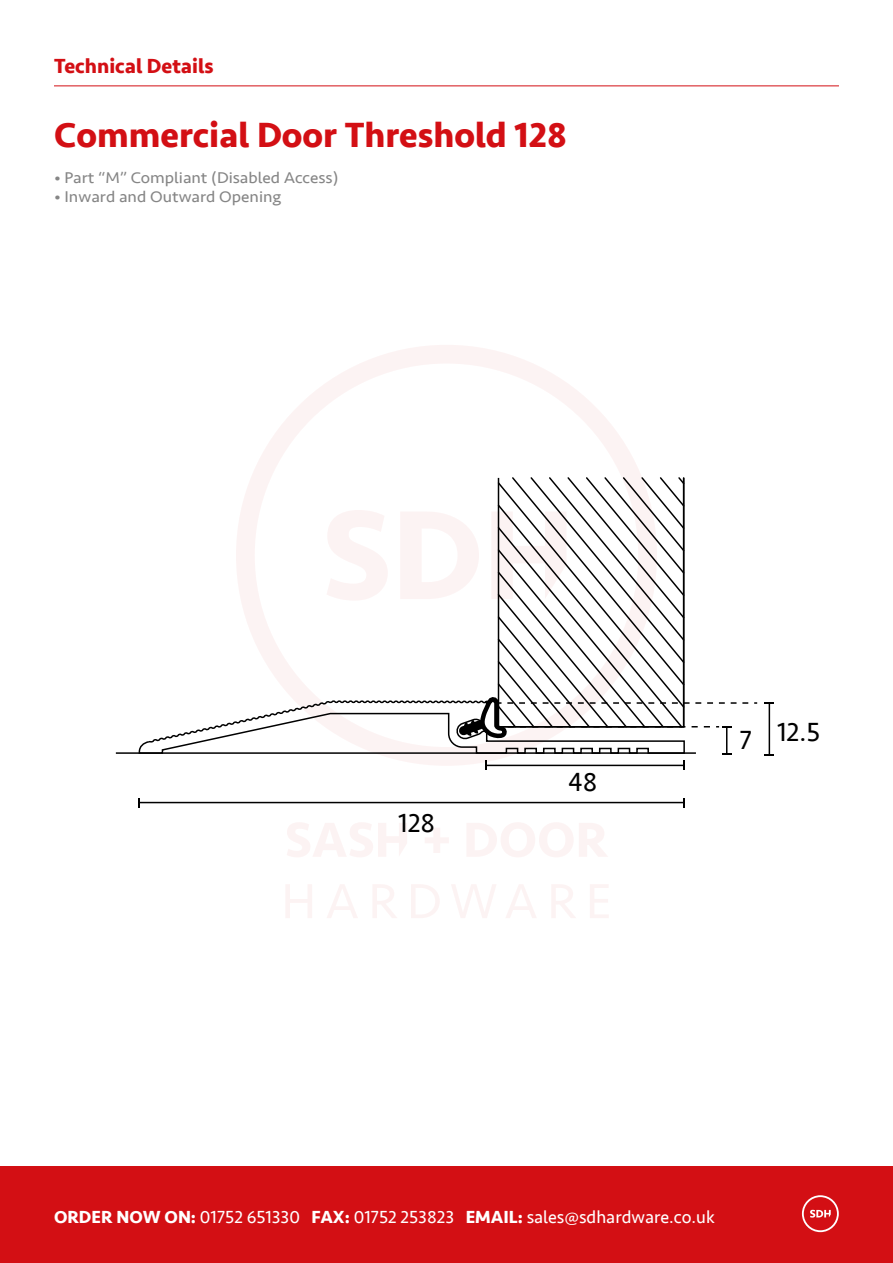
<style>
.page{position:relative;width:893px;height:1263px;background:#fff}
.page>*{position:absolute;margin:0;border:0;box-sizing:border-box;transform-origin:0 0}
.t1{font:700 36px "Seravek";color:#d30f14}
.t2{font:27px "Seravek";color:#000}
.t3{font:700 21px "Seravek";color:#d30f14}
.t4{font:18px "Seravek";color:#fff}
.t5{font:16.05px "Seravek";color:#868686;scale:1.07 1}
.s1{font-weight:700}
</style>
<div class="page">
<div style="left:0;top:1166px;width:893px;height:97px;background:#d30f14"></div>
<svg style="left:802px;top:1195px;width:37px;height:37px"></svg>
<svg style="left:236px;top:345px;width:405px;height:347px"></svg>
<svg style="left:287px;top:823px;width:120px;height:34px"></svg>
<svg style="left:425px;top:828px;width:24px;height:25px"></svg>
<svg style="left:467px;top:823px;width:140px;height:34px"></svg>
<svg style="left:286px;top:885px;width:26px;height:33px"></svg>
<svg style="left:327px;top:885px;width:30px;height:33px"></svg>
<svg style="left:373px;top:885px;width:24px;height:33px"></svg>
<svg style="left:411px;top:885px;width:28px;height:33px"></svg>
<svg style="left:452px;top:885px;width:44px;height:33px"></svg>
<svg style="left:506px;top:885px;width:30px;height:33px"></svg>
<svg style="left:552px;top:885px;width:23px;height:33px"></svg>
<svg style="left:590px;top:885px;width:18px;height:33px"></svg>
<svg style="left:326px;top:510px;width:62px;height:91px"></svg>
<svg style="left:400px;top:511px;width:79px;height:88px"></svg>
<svg style="left:491px;top:511px;width:5px;height:88px"></svg>
<hr style="left:54px;top:85px;width:785px;height:1px;background:#d30f14">
<hr style="left:139px;top:802px;width:545px;height:1px;background:#000">
<svg style="left:496px;top:476px;width:189px;height:216px"></svg>
<hr style="left:498px;top:478px;width:1px;height:248px;background:#000">
<hr style="left:769px;top:703px;width:1px;height:52px;background:#000">
<svg style="left:764px;top:702px;width:10px;height:2px"></svg>
<svg style="left:764px;top:754px;width:10px;height:2px"></svg>
<svg style="left:138px;top:692px;width:619px;height:78px"></svg>
<hr style="left:116px;top:752px;width:580px;height:2px;background:#000">
<p class="t3" style="left:54px;top:50px;width:161px">Technical Details</p>
<h1 class="t1" style="left:54px;top:107px;width:514px">Commercial Door Threshold 128</h1>
<p class="t5" style="left:54px;top:165px;width:267px">• Part “M” Compliant (Disabled Access)</p>
<p class="t5" style="left:54px;top:184px;width:214px">• Inward and Outward Opening</p>
<h2 class="t2" style="left:398px;top:802px;width:38px">128</h2>
<h2 class="t2" style="left:568px;top:761px;width:31px">48</h2>
<h2 class="t2" style="left:740px;top:711px;width:82px">7 12.5</h2>
<p class="t4" style="left:54px;top:1203px;width:662px"><span class="s1">ORDER NOW ON:</span> 01752 651330 <span class="s1">FAX:</span> 01752 253823 <span class="s1">EMAIL:</span> sales@sdhardware.co.uk</p>
</div>
